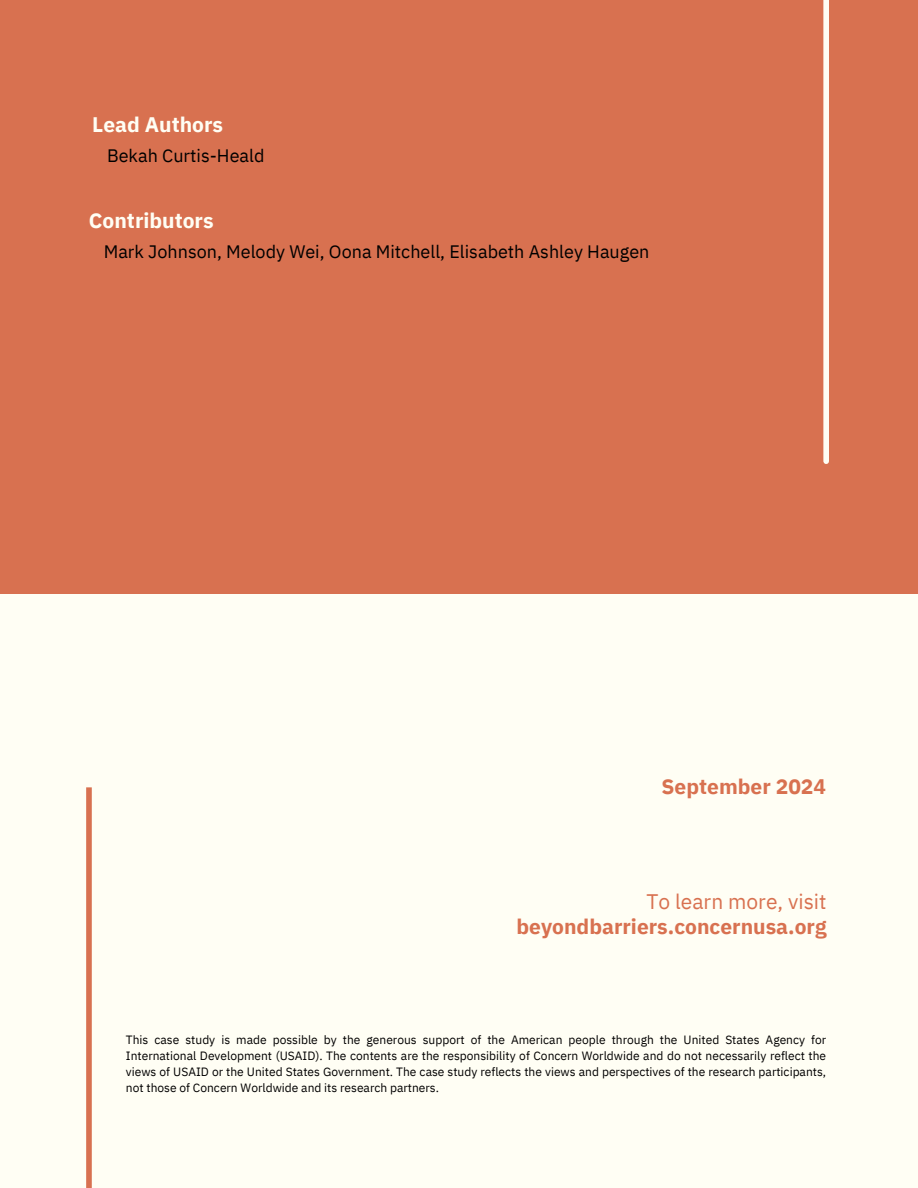
<style>
.page{position:relative;width:918px;height:1188px;background:#d87150}
.page>*{position:absolute;margin:0;border:0;box-sizing:border-box;transform-origin:0 0}
.t1{font:700 21px "IBM Plex Sans";color:#d87150}
.t2{font:700 21px "IBM Plex Sans";color:#fffef4}
.t3{font:21px "IBM Plex Sans";color:#d87150}
.t4{font:18px "IBM Plex Sans";color:#000}
.t5{font:12px/16px "IBM Plex Sans";color:#000;text-align:justify}
</style>
<div class="page">
<div style="left:0;top:594px;width:918px;height:594px;background:#fffef4"></div>
<div style="left:823px;top:0;width:6px;height:461px;background:#fffef4"></div>
<div style="left:86px;top:787px;width:6px;height:401px;background:#d87150"></div>
<h1 class="t2" style="left:92px;top:111px;width:132px">Lead Authors</h1>
<h3 class="t4" style="left:107px;top:143px;width:159px">Bekah Curtis-Heald</h3>
<h1 class="t2" style="left:89px;top:207px;width:126px">Contributors</h1>
<h3 class="t4" style="left:104px;top:240px;width:547px">Mark Johnson, Melody Wei, Oona Mitchell, Elisabeth Ashley Haugen</h3>
<h1 class="t1" style="left:662px;top:773px;width:166px">September 2024</h1>
<h2 class="t3" style="left:647px;top:888px;width:182px">To learn more, visit</h2>
<h1 class="t1" style="left:516px;top:913px;width:312px">beyondbarriers.concernusa.org</h1>
<p class="t5" style="left:126px;top:1032px;width:702px">This case study is made possible by the generous support of the American people through the United States Agency for International Development (USAID). The contents are the responsibility of Concern Worldwide and do not necessarily reflect the views of USAID or the United States Government. The case study reflects the views and perspectives of the research participants, not those of Concern Worldwide and its research partners.</p>
</div>
